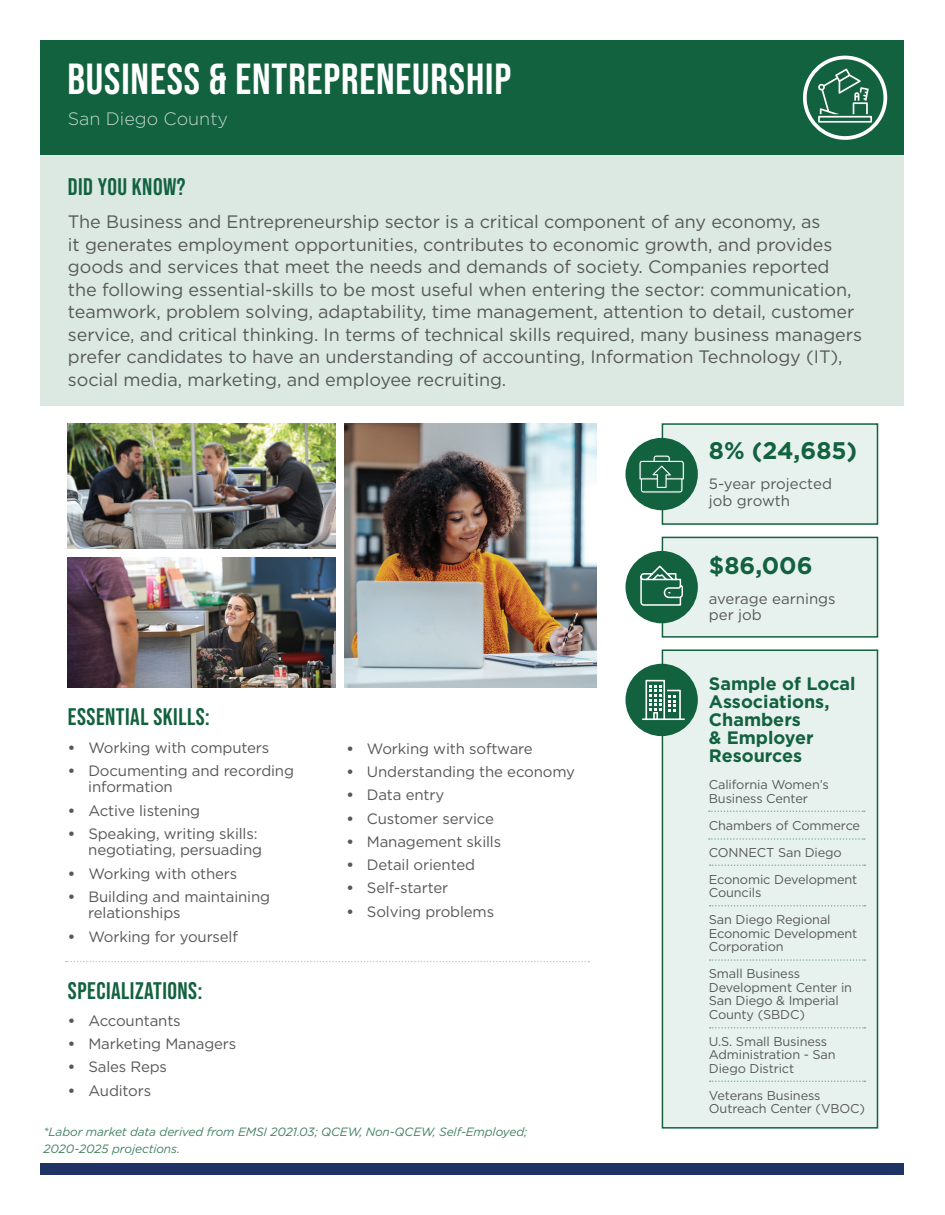
<style>
.page{position:relative;width:945px;height:1215px;background:#fff}
.page>*{position:absolute;margin:0;border:0;box-sizing:border-box;transform-origin:0 0}
.t1{font:43.5px "Bebas Neue";letter-spacing:.02em;color:#fff}
.t2{font:24px "Bebas Neue";letter-spacing:.02em;color:#12613f}
.t3{font:700 24px "Gotham";color:#12613f}
.t4{font:18px/22.5px "Gotham";letter-spacing:-.005em;color:#57585a}
.t5{font:700 18px/18px "Gotham";color:#12613f}
.t6{font:300 18px "Gotham";color:#fff}
.t7{font:15px/16.5px "Gotham";letter-spacing:-.01em;color:#57585a}
.t8{font:12.75px/13.5px "Gotham";letter-spacing:-.01em;color:#57585a}
.t9{font:italic 12px/16.5px "Gotham";letter-spacing:-.01em;color:#428165}
.s1{font-weight:700}
</style>
<div class="page">
<div style="left:40px;top:40px;width:864px;height:115px;background:#12613f"></div>
<div style="left:40px;top:155px;width:864px;height:250px;background:#dce8e2"></div>
<svg style="left:66px;top:961px;width:523px;height:1px"></svg>
<div style="left:40px;top:1163px;width:864px;height:11px;background:#203365"></div>
<div style="left:662px;top:423px;width:216px;height:102px;background:#e7f2ee;border:2px solid #12613f"></div>
<div style="left:625px;top:438px;width:73px;height:72px;background:#12613f;border-radius:50%"></div>
<div style="left:662px;top:537px;width:216px;height:101px;background:#e7f2ee;border:2px solid #12613f"></div>
<div style="left:625px;top:551px;width:73px;height:72px;background:#12613f;border-radius:50%"></div>
<svg style="left:640px;top:565px;width:43px;height:41px"></svg>
<div style="left:803px;top:56px;width:84px;height:84px;border:4px solid #fff;border-radius:50%"></div>
<svg style="left:818px;top:68px;width:54px;height:55px"></svg>
<svg style="left:639px;top:455px;width:46px;height:38px"></svg>
<img style="left:344px;top:423px;width:253px;height:265px">
<img style="left:68px;top:423px;width:267px;height:125px">
<img style="left:68px;top:558px;width:267px;height:130px">
<div style="left:662px;top:649px;width:216px;height:480px;background:#e7f2ee;border:2px solid #12613f"></div>
<div style="left:625px;top:664px;width:73px;height:72px;background:#12613f;border-radius:50%"></div>
<svg style="left:642px;top:680px;width:43px;height:40px"></svg>
<svg style="left:709px;top:838px;width:156px;height:2px"></svg>
<svg style="left:710px;top:864px;width:156px;height:2px"></svg>
<svg style="left:710px;top:905px;width:156px;height:2px"></svg>
<svg style="left:710px;top:959px;width:156px;height:2px"></svg>
<svg style="left:710px;top:1027px;width:156px;height:2px"></svg>
<svg style="left:710px;top:1081px;width:156px;height:1px"></svg>
<svg style="left:709px;top:811px;width:156px;height:1px"></svg>
<h1 class="t1" style="left:68px;top:54px;width:445px">BUSINESS &amp; ENTREPRENEURSHIP</h1>
<p class="t6" style="left:68px;top:107px;width:162px">San Diego County</p>
<h2 class="t2" style="left:68px;top:173px;width:119px">DID YOU KNOW?</h2>
<p class="t4" style="left:68px;top:210px;width:796px">The Business and Entrepreneurship sector is a critical component of any economy, as<br>it generates employment opportunities, contributes to economic growth, and provides goods and services that meet the needs and demands of society. Companies reported the following essential-skills to be most useful when entering the sector: communication, teamwork, problem solving, adaptability, time management, attention to detail, customer service, and critical thinking. In terms of technical skills required, many business managers prefer candidates to have an understanding of accounting, Information Technology (IT), social media, marketing, and employee recruiting.</p>
<h2 class="t3" style="left:709px;top:435px;width:150px">8% (24,685)</h2>
<p class="t7" style="left:709px;top:475px;width:125px">5-year projected job growth</p>
<h2 class="t2" style="left:68px;top:703px;width:143px">ESSENTIAL SKILLS:</h2>
<p class="t7" style="left:68px;top:739px;width:203px"><span class="s1">•</span> Working with computers</p>
<p class="t7" style="left:88px;top:762px;width:207px;text-indent:-20px"><span class="s1">•</span> Documenting and recording information</p>
<p class="t7" style="left:68px;top:802px;width:134px"><span class="s1">•</span> Active listening</p>
<p class="t7" style="left:88px;top:825px;width:175px;text-indent:-20px"><span class="s1">•</span> Speaking, writing skills: negotiating, persuading</p>
<p class="t7" style="left:68px;top:865px;width:171px"><span class="s1">•</span> Working with others</p>
<p class="t7" style="left:88px;top:888px;width:183px;text-indent:-20px"><span class="s1">•</span> Building and maintaining relationships</p>
<p class="t7" style="left:68px;top:928px;width:171px"><span class="s1">•</span> Working for yourself</p>
<h2 class="t2" style="left:68px;top:977px;width:136px">SPECIALIZATIONS:</h2>
<p class="t7" style="left:68px;top:1012px;width:114px"><span class="s1">•</span> Accountants</p>
<p class="t7" style="left:68px;top:1035px;width:170px"><span class="s1">•</span> Marketing Managers</p>
<p class="t7" style="left:68px;top:1058px;width:101px"><span class="s1">•</span> Sales Reps</p>
<p class="t7" style="left:68px;top:1082px;width:85px"><span class="s1">•</span> Auditors</p>
<p class="t9" style="left:44px;top:1123px;width:485px">*Labor market data derived from EMSI 2021.03; QCEW, Non-QCEW, Self-Employed;<br>2020-2025 projections.</p>
<p class="t7" style="left:346px;top:740px;width:188px"><span class="s1">•</span> Working with software</p>
<p class="t7" style="left:346px;top:763px;width:230px"><span class="s1">•</span> Understanding the economy</p>
<p class="t7" style="left:346px;top:787px;width:99px"><span class="s1">•</span> Data entry</p>
<p class="t7" style="left:346px;top:810px;width:149px"><span class="s1">•</span> Customer service</p>
<p class="t7" style="left:346px;top:833px;width:156px"><span class="s1">•</span> Management skills</p>
<p class="t7" style="left:346px;top:856px;width:130px"><span class="s1">•</span> Detail oriented</p>
<p class="t7" style="left:346px;top:880px;width:103px"><span class="s1">•</span> Self-starter</p>
<p class="t7" style="left:346px;top:903px;width:149px"><span class="s1">•</span> Solving problems</p>
<h2 class="t3" style="left:709px;top:550px;width:105px">$86,006</h2>
<p class="t7" style="left:709px;top:590px;width:128px">average earnings per job</p>
<p class="t5" style="left:709px;top:675px;width:148px">Sample of Local<br>Associations,<br>Chambers<br>&amp; Employer<br>Resources</p>
<p class="t8" style="left:709px;top:777px;width:121px">California Women’s<br>Business Center</p>
<p class="t8" style="left:709px;top:811px;width:153px;line-height:27px">Chambers of Commerce<br>CONNECT San Diego<br>Economic Development</p>
<p class="t8" style="left:709px;top:879px;width:123px;line-height:27px">Councils<br>San Diego Regional</p>
<p class="t8" style="left:709px;top:926px;width:150px">Economic Development<br>Corporation</p>
<p class="t8" style="left:709px;top:967px;width:145px">Small Business<br>Development Center in<br>San Diego &amp; Imperial<br>County (SBDC)</p>
<p class="t8" style="left:709px;top:1034px;width:128px">U.S. Small Business<br>Administration - San<br>Diego District</p>
<p class="t8" style="left:709px;top:1088px;width:158px">Veterans Business<br>Outreach Center (VBOC)</p>
</div>
